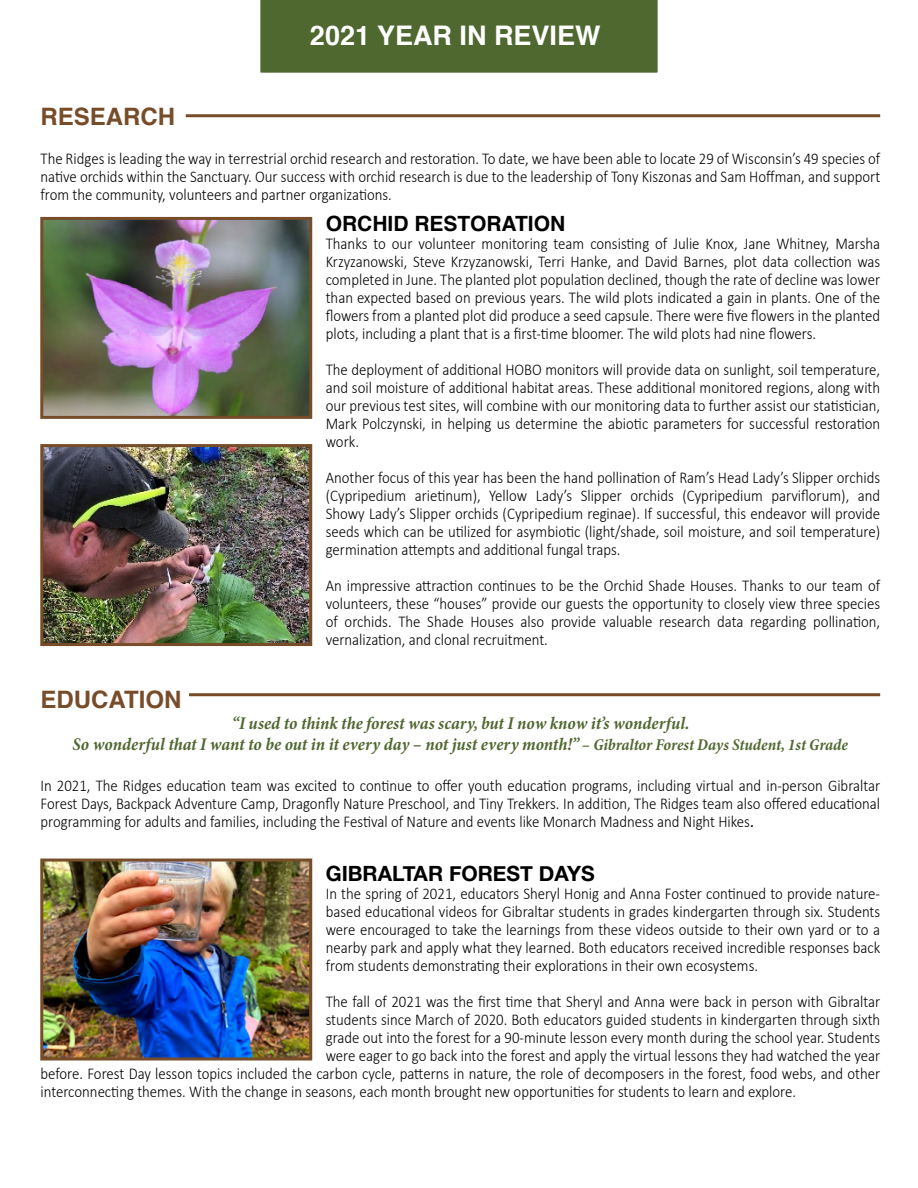
<style>
.page{position:relative;width:918px;height:1188px;background:#fff}
.page>*{position:absolute;margin:0;border:0;box-sizing:border-box;transform-origin:0 0}
.t1{font:700 27px "Helvetica";color:#fff}
.t2{font:700 24px "Helvetica";color:#774c29}
.t3{font:700 21px "Helvetica Neue";color:#000}
.t4{font:700 21px "Helvetica";color:#000}
.t5{font:italic 700 condensed 18px/21px "Minion Pro";letter-spacing:-.005em;color:#4f6830;text-align:center}
.t6{font:300 16.5px/18px "Calibri";color:#000;text-align:justify;scale:.9 1}
.s1{font-size:16.5px}
.s2{font-family:"Helvetica LT Std";font-weight:400;font-stretch:condensed;font-size:18px}
</style>
<div class="page">
<div style="left:260px;top:0;width:398px;height:73px;background:#4f6830"></div>
<hr style="left:186px;top:114px;width:694px;height:3px;background:#774c29">
<img style="left:44px;top:221px;width:264px;height:194px">
<div style="left:40px;top:217px;width:272px;height:202px;border:3px solid #774c29"></div>
<img style="left:44px;top:448px;width:264px;height:194px">
<div style="left:40px;top:444px;width:272px;height:202px;border:3px solid #774c29"></div>
<img style="left:44px;top:863px;width:264px;height:193px">
<div style="left:40px;top:859px;width:272px;height:201px;border:3px solid #774c29"></div>
<hr style="left:189px;top:693px;width:691px;height:3px;background:#774c29">
<h1 class="t1" style="left:310px;top:14px;width:292px">2021 YEAR IN REVIEW</h1>
<h2 class="t2" style="left:40px;top:97px;width:136px">RESEARCH</h2>
<p class="t6" style="left:40px;top:149px;width:935px">The Ridges is leading the way in terrestrial orchid research and restoration. To date, we have been able to locate 29 of Wisconsin’s 49 species of native orchids within the Sanctuary. Our success with orchid research is due to the leadership of Tony Kiszonas and Sam Hoffman, and support from the community, volunteers and partner organizations.</p>
<p class="t4" style="left:326px;top:207px;width:241px">ORCHID RESTORATION</p>
<p class="t6" style="left:326px;top:235px;width:618px">Thanks to our volunteer monitoring team consisting of Julie Knox, Jane Whitney, Marsha Krzyzanowski, Steve Krzyzanowski, Terri Hanke, and David Barnes, plot data collection was completed in June. The planted plot population declined, though the rate of decline was lower than expected based on previous years. The wild plots indicated a gain in plants. One of the flowers from a planted plot did produce a seed capsule. There were five flowers in the planted plots, including a plant that is a first-time bloomer. The wild plots had nine flowers.</p>
<p class="t6" style="left:326px;top:361px;width:618px">The deployment of additional HOBO monitors will provide data on sunlight, soil temperature, and soil moisture of additional habitat areas. These additional monitored regions, along with our previous test sites, will combine with our monitoring data to further assist our statistician, Mark Polczynski, in helping us determine the abiotic parameters for successful restoration work.</p>
<p class="t6" style="left:326px;top:469px;width:618px">Another focus of this year has been the hand pollination of Ram’s Head Lady’s Slipper orchids (Cypripedium arietinum), Yellow Lady’s Slipper orchids (Cypripedium parviflorum), and Showy Lady’s Slipper orchids (Cypripedium reginae). If successful, this endeavor will provide seeds which can be utilized for asymbiotic (light/shade, soil moisture, and soil temperature) germination attempts and additional fungal traps.</p>
<p class="t6" style="left:326px;top:577px;width:618px">An impressive attraction continues to be the Orchid Shade Houses. Thanks to our team of volunteers, these “houses” provide our guests the opportunity to closely view three species of orchids. The Shade Houses also provide valuable research data regarding pollination, vernalization, and clonal recruitment.</p>
<h2 class="t2" style="left:40px;top:681px;width:142px">EDUCATION</h2>
<p class="t5" style="left:73px;top:714px;width:777px">“I used to think the forest was scary, but I now know it’s wonderful.<br>So wonderful that I want to be out in it every day – not just every month!” <span class="s1">– Gibraltor Forest Days Student, 1st Grade</span></p>
<p class="t6" style="left:40px;top:776px;width:935px">In 2021, The Ridges education team was excited to continue to offer youth education programs, including virtual and in-person Gibraltar Forest Days, Backpack Adventure Camp, Dragonfly Nature Preschool, and Tiny Trekkers. In addition, The Ridges team also offered educational programming for adults and families, including the Festival of Nature and events like Monarch Madness and Night Hikes<span class="s2">.</span></p>
<p class="t3" style="left:326px;top:857px;width:271px">GIBRALTAR FOREST DAYS</p>
<p class="t6" style="left:326px;top:884px;width:618px">In the spring of 2021, educators Sheryl Honig and Anna Foster continued to provide nature&shy;based educational videos for Gibraltar students in grades kindergarten through six. Students were encouraged to take the learnings from these videos outside to their own yard or to a nearby park and apply what they learned. Both educators received incredible responses back from students demonstrating their explorations in their own ecosystems.</p>
<p class="t6" style="left:326px;top:992px;width:618px">The fall of 2021 was the first time that Sheryl and Anna were back in person with Gibraltar</p>
<p class="t6" style="left:326px;top:1010px;width:618px">students since March of 2020. Both educators guided students in kindergarten through sixth</p>
<p class="t6" style="left:326px;top:1028px;width:618px">grade out into the forest for a 90-minute lesson every month during the school year. Students</p>
<p class="t6" style="left:326px;top:1046px;width:618px">were eager to go back into the forest and apply the virtual lessons they had watched the year</p>
<p class="t6" style="left:40px;top:1064px;width:935px">before. Forest Day lesson topics included the carbon cycle, patterns in nature, the role of decomposers in the forest, food webs, and other</p>
<p class="t6" style="left:40px;top:1082px;width:841px">interconnecting themes. With the change in seasons, each month brought new opportunities for students to learn and explore.</p>
</div>
